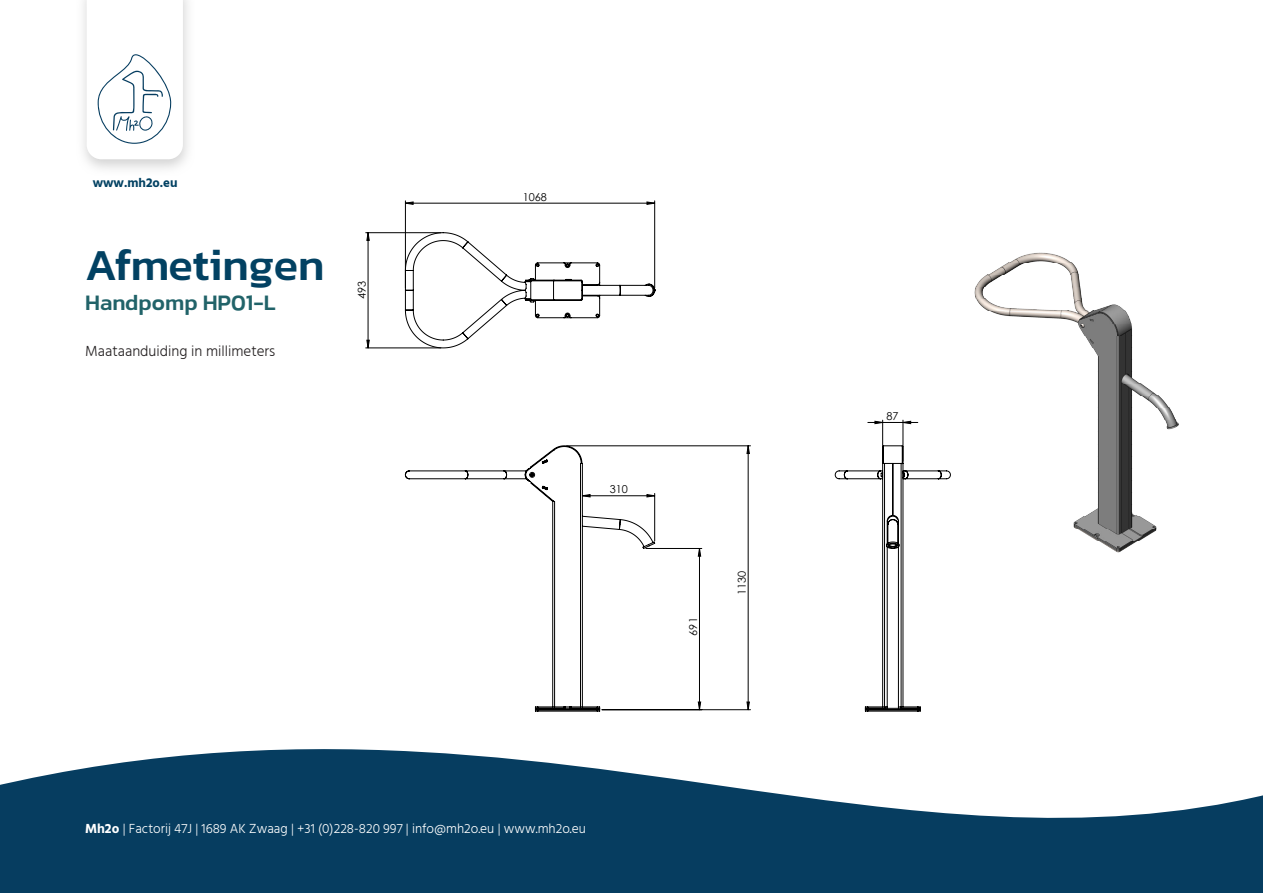
<style>
.page{position:relative;width:1263px;height:893px;background:#fff}
.page>*{position:absolute;margin:0;border:0;box-sizing:border-box;transform-origin:0 0}
.t1{font:500 45px "Kanit";color:#024162}
.t2{font:500 22.5px "Kanit";color:#216369}
.t3{font:300 15px "Hind";color:#231f20}
.t4{font:300 13.5px "Hind";color:#fff}
.t5{font:700 12.9px "Hind";color:#024162}
.t6{font:10.95px "Century Gothic";color:#000}
.s1{font-weight:700}
</style>
<div class="page">
<svg style="left:83px;top:0;width:105px;height:169px;fill:#eee"></svg>
<svg style="left:87px;top:0;width:96px;height:159px"></svg>
<svg style="left:0;top:749px;width:1263px;height:144px;fill:#063d60"></svg>
<img style="left:974px;top:252px;width:205px;height:301px">
<hr style="left:654px;top:201px;width:1px;height:87px;background:#000">
<hr style="left:405px;top:201px;width:1px;height:87px;background:#000">
<hr style="left:903px;top:420px;width:1px;height:41px;background:#000">
<hr style="left:882px;top:420px;width:1px;height:41px;background:#000">
<hr style="left:602px;top:709px;width:148px;height:1px;background:#000">
<hr style="left:567px;top:446px;width:183px;height:1px;background:#000">
<hr style="left:366px;top:348px;width:75px;height:1px;background:#000">
<hr style="left:366px;top:232px;width:75px;height:1px;background:#000">
<svg style="left:405px;top:201px;width:250px;height:4px"></svg>
<svg style="left:868px;top:421px;width:50px;height:3px"></svg>
<svg style="left:367px;top:233px;width:382px;height:477px"></svg>
<svg style="left:405px;top:445px;width:250px;height:267px"></svg>
<svg style="left:835px;top:445px;width:116px;height:267px"></svg>
<svg style="left:405px;top:232px;width:251px;height:116px"></svg>
<p class="t5" style="left:93px;top:175px;width:86px">www.mh2o.eu</p>
<h1 class="t1" style="left:85px;top:248px;width:241px">Afmetingen</h1>
<h2 class="t2" style="left:85px;top:294px;width:192px">Handpomp HP01-L</h2>
<p class="t3" style="left:85px;top:345px;width:192px">Maataanduiding in millimeters</p>
<p class="t6" style="left:354px;top:299px;width:20px;rotate:-90deg">493</p>
<p class="t6" style="left:523px;top:189px;width:26px">1068</p>
<p class="t6" style="left:610px;top:482px;width:20px">310</p>
<p class="t6" style="left:685px;top:635px;width:20px;rotate:-90deg">691</p>
<p class="t6" style="left:734px;top:595px;width:26px;rotate:-90deg">1130</p>
<p class="t4" style="left:85px;top:823px;width:502px"><span class="s1">Mh2o</span> | Factorij 47J | 1689 AK Zwaag | +31 (0)228-820 997 | info@mh2o.eu | www.mh2o.eu</p>
<p class="t6" style="left:886px;top:408px;width:14px">87</p>
</div>
